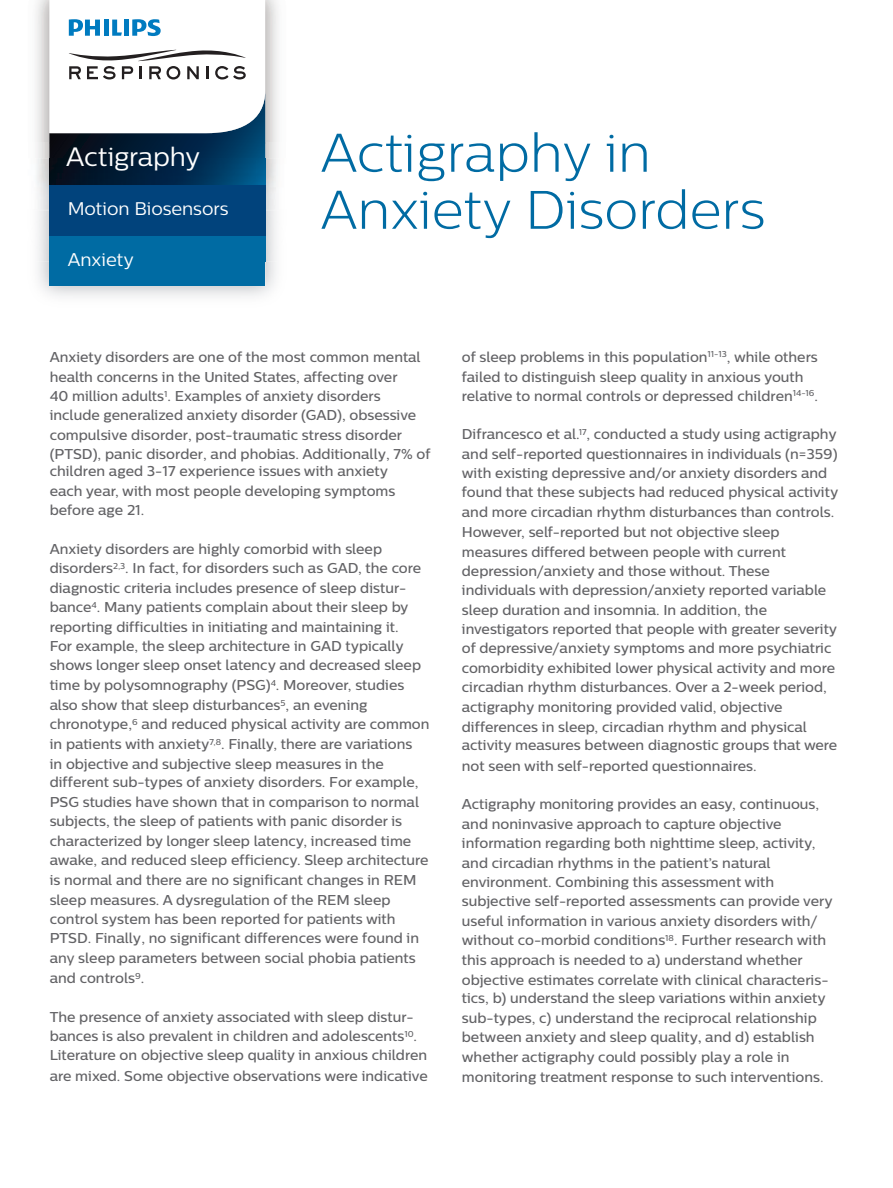
<style>
.page{position:relative;width:893px;height:1188px;background:#fff}
.page>*{position:absolute;margin:0;border:0;box-sizing:border-box;transform-origin:0 0}
.t1{font:300 54px/57px "Centrale Sans";color:#006ba3}
.t2{font:26.4px "Centrale Sans";letter-spacing:-.01em;color:#fff}
.t3{font:18.3px "Centrale Sans";letter-spacing:-.005em;color:#fff}
.t4{font:500 14.25px/19.5px "Centrale Sans";color:#636366}
</style>
<div class="page">
<img style="left:31px;top:158px;width:253px;height:139px">
<div style="left:49px;top:184px;width:216px;height:25px;background:#01437c"></div>
<div style="left:49px;top:261px;width:216px;height:25px;background:#006ba3"></div>
<img style="left:49px;top:209px;width:216px;height:52px">
<svg style="left:49px;top:0;width:217px;height:184px"></svg>
<h2 class="t2" style="left:66px;top:146px;width:135px">Actigraphy</h2>
<p class="t3" style="left:68px;top:201px;width:162px">Motion Biosensors</p>
<p class="t3" style="left:68px;top:252px;width:68px">Anxiety</p>
<h1 class="t1" style="left:321px;top:128px;width:446px">Actigraphy in<br>Anxiety Disorders</h1>
<p class="t4" style="left:50px;top:348px;width:372px">Anxiety disorders are one of the most common mental health concerns in the United States, affecting over<br>40 million adults<sup>1</sup>. Examples of anxiety disorders include generalized anxiety disorder (GAD), obsessive</p>
<p class="t4" style="left:50px;top:426px;width:382px">compulsive disorder, post-traumatic stress disorder (PTSD), panic disorder, and phobias. Additionally, 7% of</p>
<p class="t4" style="left:50px;top:462px;width:347px">children aged 3-17 experience issues with anxiety each year, with most people developing symptoms before age 21.</p>
<p class="t4" style="left:50px;top:541px;width:373px;line-height:18.8px">Anxiety disorders are highly comorbid with sleep disorders<sup>2,3</sup>. In fact, for disorders such as GAD, the core</p>
<p class="t4" style="left:50px;top:580px;width:360px;line-height:18.8px">diagnostic criteria includes presence of sleep distur&shy;bance<sup>4</sup>. Many patients complain about their sleep by</p>
<p class="t4" style="left:50px;top:618px;width:373px">reporting difficulties in initiating and maintaining it.<br>For example, the sleep architecture in GAD typically shows longer sleep onset latency and decreased sleep time by polysomnography (PSG)<sup>4</sup>. Moreover, studies also show that sleep disturbances<sup>5</sup>, an evening</p>
<p class="t4" style="left:50px;top:715px;width:381px">chronotype,<sup>6</sup> and reduced physical activity are common in patients with anxiety<sup>7,8</sup>. Finally, there are variations<br>in objective and subjective sleep measures in the different sub-types of anxiety disorders. For example, PSG studies have shown that in comparison to normal subjects, the sleep of patients with panic disorder is characterized by longer sleep latency, increased time awake, and reduced sleep efficiency. Sleep architecture is normal and there are no significant changes in REM sleep measures. A dysregulation of the REM sleep</p>
<p class="t4" style="left:50px;top:910px;width:371px">control system has been reported for patients with PTSD. Finally, no significant differences were found in any sleep parameters between social phobia patients and controls<sup>9</sup>.</p>
<p class="t4" style="left:50px;top:1008px;width:380px">The presence of anxiety associated with sleep distur&shy;bances is also prevalent in children and adolescents<sup>10</sup>.<br>Literature on objective sleep quality in anxious children are mixed. Some objective observations were indicative</p>
<p class="t4" style="left:462px;top:348px;width:358px">of sleep problems in this population<sup>11-13</sup>, while others failed to distinguish sleep quality in anxious youth relative to normal controls or depressed children<sup>14-16</sup>.</p>
<p class="t4" style="left:462px;top:425px;width:378px">Difrancesco et al.<sup>17</sup>, conducted a study using actigraphy and self-reported questionnaires in individuals (n=359) with existing depressive and/or anxiety disorders and found that these subjects had reduced physical activity and more circadian rhythm disturbances than controls.<br>However, self-reported but not objective sleep measures differed between people with current depression/anxiety and those without. These individuals with depression/anxiety reported variable</p>
<p class="t4" style="left:462px;top:601px;width:377px">sleep duration and insomnia. In addition, the investigators reported that people with greater severity of depressive/anxiety symptoms and more psychiatric comorbidity exhibited lower physical activity and more circadian rhythm disturbances. Over a 2-week period, actigraphy monitoring provided valid, objective differences in sleep, circadian rhythm and physical activity measures between diagnostic groups that were</p>
<p class="t4" style="left:462px;top:757px;width:296px">not seen with self-reported questionnaires.</p>
<p class="t4" style="left:462px;top:795px;width:359px;line-height:20.1px">Actigraphy monitoring provides an easy, continuous, and noninvasive approach to capture objective</p>
<p class="t4" style="left:462px;top:834px;width:372px">information regarding both nighttime sleep, activity, and circadian rhythms in the patient’s natural environment. Combining this assessment with subjective self-reported assessments can provide very</p>
<p class="t4" style="left:462px;top:913px;width:366px;line-height:18.8px">useful information in various anxiety disorders with/ without co-morbid conditions<sup>18</sup>. Further research with</p>
<p class="t4" style="left:462px;top:951px;width:368px">this approach is needed to a) understand whether objective estimates correlate with clinical characteris&shy;tics, b) understand the sleep variations within anxiety sub-types, c) understand the reciprocal relationship between anxiety and sleep quality, and d) establish whether actigraphy could possibly play a role in monitoring treatment response to such interventions.</p>
</div>
